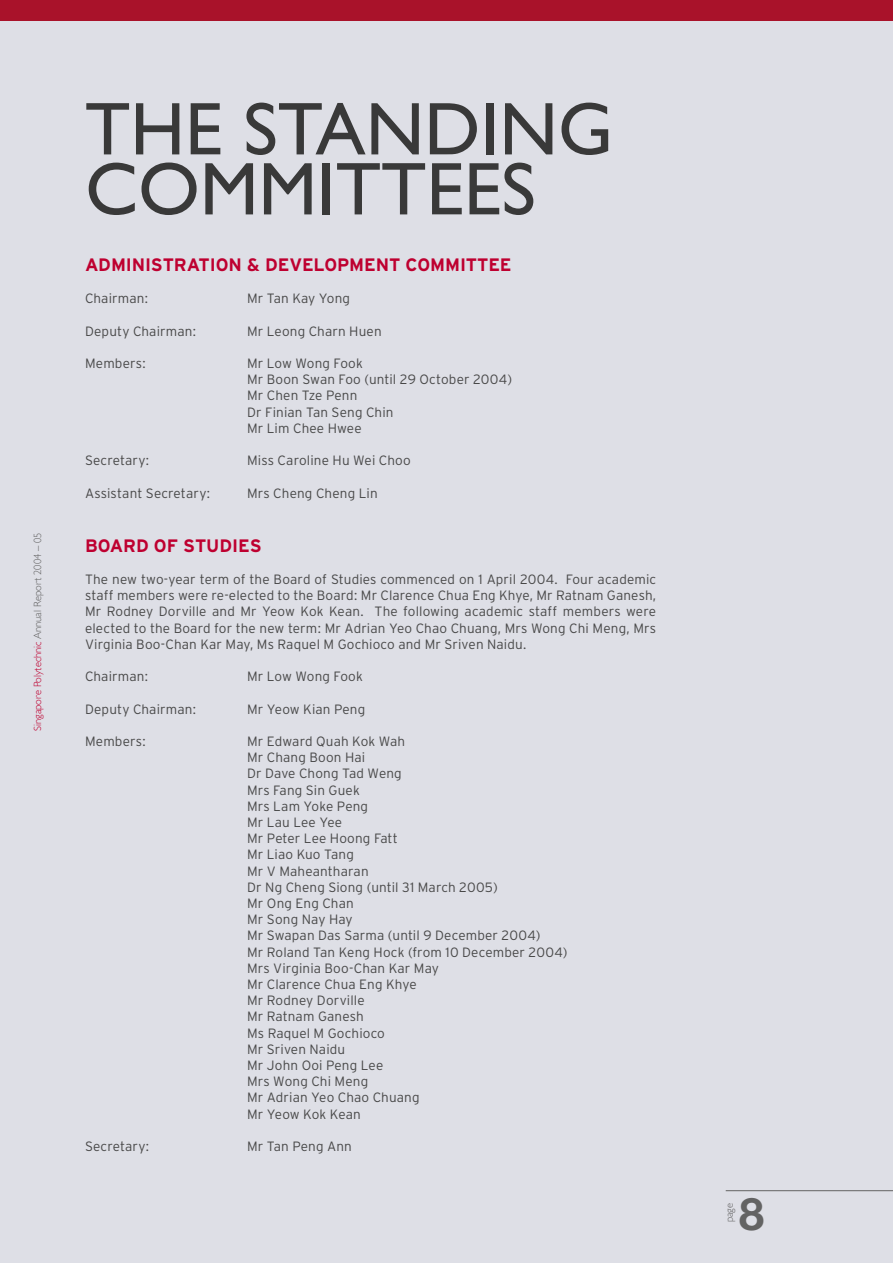
<style>
.page{position:relative;width:893px;height:1263px;background:#dedfe6}
.page>*{position:absolute;margin:0;border:0;box-sizing:border-box;transform-origin:0 0}
.t1{font:75px "Gill Sans";color:#393939}
.t2{font:700 45px "Helvetica Neue";color:#636363}
.t3{font:700 18px "Interstate";letter-spacing:-.01em;color:#be0030}
.t4{font:300 13.5px/16.2px "Interstate";letter-spacing:.01em;color:#484848;text-align:justify}
.t5{font:300 10.5px "Gill Sans";color:#be0030}
.t6{font:300 10.5px "Gill Sans";color:#636363}
.s1{color:#636363}
</style>
<div class="page">
<hr style="left:726px;top:1190px;width:167px;height:1px;background:#636363">
<div style="left:0;top:0;width:893px;height:21px;background:#a9122a"></div>
<p class="t5" style="left:32px;top:731px;width:200px;rotate:-90deg">Singapore Polytechnic <span class="s1">Annual Report 2004 – 05</span></p>
<p class="t1" style="left:85px;top:86px;width:530px">THE STANDING</p>
<p class="t1" style="left:85px;top:146px;width:452px">COMMITTEES</p>
<p class="t3" style="left:85px;top:254px;width:428px">ADMINISTRATION &amp; DEVELOPMENT COMMITTEE</p>
<p class="t4" style="left:85px;top:290px;width:65px">Chairman:</p>
<p class="t4" style="left:247px;top:290px;width:105px">Mr Tan Kay Yong</p>
<p class="t4" style="left:85px;top:323px;width:113px">Deputy Chairman:</p>
<p class="t4" style="left:247px;top:323px;width:136px">Mr Leong Charn Huen</p>
<p class="t4" style="left:85px;top:355px;width:62px">Members:</p>
<p class="t4" style="left:247px;top:355px;width:117px">Mr Low Wong Fook</p>
<p class="t4" style="left:247px;top:371px;width:267px">Mr Boon Swan Foo (until 29 October 2004)</p>
<p class="t4" style="left:247px;top:387px;width:112px">Mr Chen Tze Penn</p>
<p class="t4" style="left:247px;top:404px;width:148px">Dr Finian Tan Seng Chin</p>
<p class="t4" style="left:247px;top:420px;width:116px">Mr Lim Chee Hwee</p>
<p class="t4" style="left:85px;top:452px;width:66px">Secretary:</p>
<p class="t4" style="left:247px;top:452px;width:165px">Miss Caroline Hu Wei Choo</p>
<p class="t4" style="left:85px;top:485px;width:126px">Assistant Secretary:</p>
<p class="t4" style="left:247px;top:485px;width:132px">Mrs Cheng Cheng Lin</p>
<p class="t3" style="left:85px;top:535px;width:178px">BOARD OF STUDIES</p>
<p class="t4" style="left:85px;top:571px;width:573px">The new two-year term of the Board of Studies commenced on 1 April 2004. Four academic staff members were re-elected to the Board: Mr Clarence Chua Eng Khye, Mr Ratnam Ganesh, Mr Rodney Dorville and Mr Yeow Kok Kean. The following academic staff members were elected to the Board for the new term: Mr Adrian Yeo Chao Chuang, Mrs Wong Chi Meng, Mrs Virginia Boo-Chan Kar May, Ms Raquel M Gochioco and Mr Sriven Naidu.</p>
<p class="t4" style="left:85px;top:668px;width:65px">Chairman:</p>
<p class="t4" style="left:247px;top:668px;width:117px">Mr Low Wong Fook</p>
<p class="t4" style="left:85px;top:701px;width:113px">Deputy Chairman:</p>
<p class="t4" style="left:247px;top:701px;width:120px">Mr Yeow Kian Peng</p>
<p class="t4" style="left:85px;top:733px;width:62px">Members:</p>
<p class="t4" style="left:247px;top:733px;width:160px">Mr Edward Quah Kok Wah</p>
<p class="t4" style="left:247px;top:749px;width:120px">Mr Chang Boon Hai</p>
<p class="t4" style="left:247px;top:765px;width:156px">Dr Dave Chong Tad Weng</p>
<p class="t4" style="left:247px;top:782px;width:114px">Mrs Fang Sin Guek</p>
<p class="t4" style="left:247px;top:798px;width:123px">Mrs Lam Yoke Peng</p>
<p class="t4" style="left:247px;top:814px;width:97px">Mr Lau Lee Yee</p>
<p class="t4" style="left:247px;top:830px;width:152px">Mr Peter Lee Hoong Fatt</p>
<p class="t4" style="left:247px;top:846px;width:108px">Mr Liao Kuo Tang</p>
<p class="t4" style="left:247px;top:863px;width:123px">Mr V Maheantharan</p>
<p class="t4" style="left:247px;top:879px;width:252px">Dr Ng Cheng Siong (until 31 March 2005)</p>
<p class="t4" style="left:247px;top:895px;width:108px">Mr Ong Eng Chan</p>
<p class="t4" style="left:247px;top:911px;width:107px">Mr Song Nay Hay</p>
<p class="t4" style="left:247px;top:927px;width:295px">Mr Swapan Das Sarma (until 9 December 2004)</p>
<p class="t4" style="left:247px;top:944px;width:322px">Mr Roland Tan Keng Hock (from 10 December 2004)</p>
<p class="t4" style="left:247px;top:960px;width:193px">Mrs Virginia Boo-Chan Kar May</p>
<p class="t4" style="left:247px;top:976px;width:171px">Mr Clarence Chua Eng Khye</p>
<p class="t4" style="left:247px;top:992px;width:119px">Mr Rodney Dorville</p>
<p class="t4" style="left:247px;top:1008px;width:118px">Mr Ratnam Ganesh</p>
<p class="t4" style="left:247px;top:1025px;width:139px">Ms Raquel M Gochioco</p>
<p class="t4" style="left:247px;top:1041px;width:100px">Mr Sriven Naidu</p>
<p class="t4" style="left:247px;top:1057px;width:138px">Mr John Ooi Peng Lee</p>
<p class="t4" style="left:247px;top:1073px;width:123px">Mrs Wong Chi Meng</p>
<p class="t4" style="left:247px;top:1089px;width:174px">Mr Adrian Yeo Chao Chuang</p>
<p class="t4" style="left:247px;top:1106px;width:115px">Mr Yeow Kok Kean</p>
<p class="t4" style="left:85px;top:1138px;width:66px">Secretary:</p>
<p class="t4" style="left:247px;top:1138px;width:106px">Mr Tan Peng Ann</p>
<p class="t6" style="left:723px;top:1222px;width:21px;rotate:-90deg">page</p>
<p class="t2" style="left:739px;top:1186px;width:27px">8</p>
</div>
